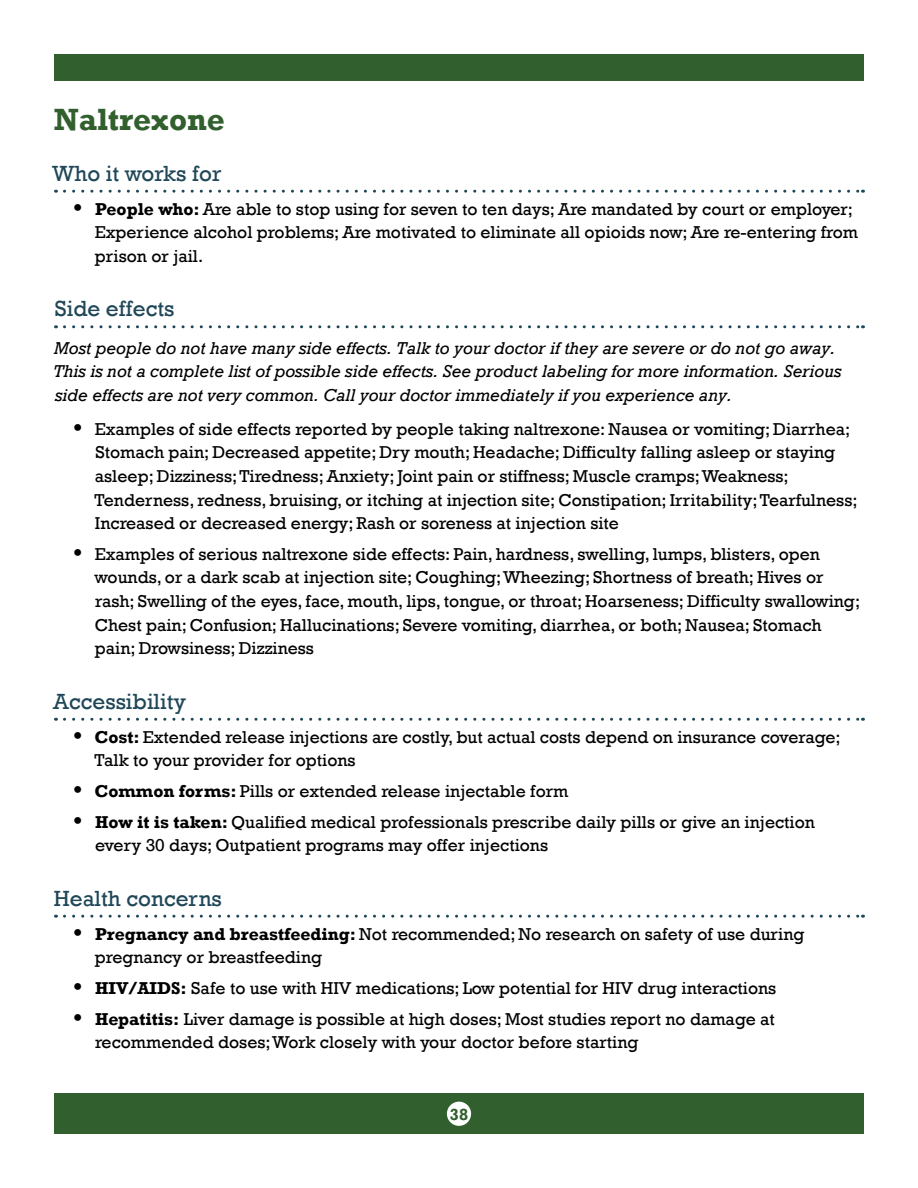
<style>
.page{position:relative;width:918px;height:1188px;background:#fff}
.page>*{position:absolute;margin:0;border:0;box-sizing:border-box;transform-origin:0 0}
.t1{font:700 31.5px "Rockwell";color:#315f2d}
.t2{font:22.5px "Rockwell";color:#1f4758}
.t3{font:17.7px/23.5px "Rockwell";color:#000}
.t4{font:italic 17.7px/23.5px "Rockwell";color:#000}
.t5{font:700 16.5px "Rockwell";color:#315f2d}
.s1{font-weight:700}
</style>
<div class="page">
<div style="left:54px;top:54px;width:810px;height:27px;background:#315f2d"></div>
<div style="left:54px;top:1094px;width:810px;height:40px;background:#315f2d"></div>
<div style="left:447px;top:1102px;width:24px;height:24px;background:#fff;border-radius:50%"></div>
<svg style="left:64px;top:190px;width:799px;height:3px"></svg>
<svg style="left:64px;top:325px;width:799px;height:3px"></svg>
<svg style="left:64px;top:718px;width:799px;height:3px"></svg>
<svg style="left:64px;top:915px;width:799px;height:3px"></svg>
<h3 class="t1" style="left:54px;top:100px;width:172px">Naltrexone</h3>
<h4 class="t2" style="left:52px;top:160px;width:171px">Who it works for</h4>
<p class="t3" style="left:95px;top:197px;width:765px"><span class="s1">People who:</span> Are able to stop using for seven to ten days; Are mandated by court or employer;<br>Experience alcohol problems; Are motivated to eliminate all opioids now; Are re-entering from prison or jail.</p>
<h4 class="t2" style="left:55px;top:296px;width:121px">Side effects</h4>
<p class="t4" style="left:54px;top:336px;width:790px">Most people do not have many side effects. Talk to your doctor if they are severe or do not go away.<br>This is not a complete list of possible side effects. See product labeling for more information. Serious side effects are not very common. Call your doctor immediately if you experience any.</p>
<p class="t3" style="left:95px;top:417px;width:764px">Examples of side effects reported by people taking naltrexone: Nausea or vomiting; Diarrhea; Stomach pain; Decreased appetite; Dry mouth; Headache; Difficulty falling asleep or staying asleep; Dizziness; Tiredness; Anxiety; Joint pain or stiffness; Muscle cramps; Weakness; Tenderness, redness, bruising, or itching at injection site; Constipation; Irritability; Tearfulness; Increased or decreased energy; Rash or soreness at injection site</p>
<p class="t3" style="left:95px;top:542px;width:767px">Examples of serious naltrexone side effects: Pain, hardness, swelling, lumps, blisters, open wounds, or a dark scab at injection site; Coughing; Wheezing; Shortness of breath; Hives or rash; Swelling of the eyes, face, mouth, lips, tongue, or throat; Hoarseness; Difficulty swallowing; Chest pain; Confusion; Hallucinations; Severe vomiting, diarrhea, or both; Nausea; Stomach pain; Drowsiness; Dizziness</p>
<h4 class="t2" style="left:53px;top:688px;width:134px">Accessibility</h4>
<p class="t3" style="left:95px;top:725px;width:748px"><span class="s1">Cost:</span> Extended release injections are costly, but actual costs depend on insurance coverage;<br>Talk to your provider for options</p>
<p class="t3" style="left:95px;top:780px;width:475px"><span class="s1">Common forms:</span> Pills or extended release injectable form</p>
<p class="t3" style="left:95px;top:810px;width:721px"><span class="s1">How it is taken:</span> Qualified medical professionals prescribe daily pills or give an injection every 30 days; Outpatient programs may offer injections</p>
<h4 class="t2" style="left:54px;top:885px;width:170px">Health concerns</h4>
<p class="t3" style="left:95px;top:922px;width:711px"><span class="s1">Pregnancy and breastfeeding:</span> Not recommended; No research on safety of use during pregnancy or breastfeeding</p>
<p class="t3" style="left:95px;top:976px;width:683px"><span class="s1">HIV/AIDS:</span> Safe to use with HIV medications; Low potential for HIV drug interactions</p>
<p class="t3" style="left:95px;top:1007px;width:681px"><span class="s1">Hepatitis:</span> Liver damage is possible at high doses; Most studies report no damage at recommended doses; Work closely with your doctor before starting</p>
<p class="t5" style="left:450px;top:1104px;width:20px">38</p>
</div>
